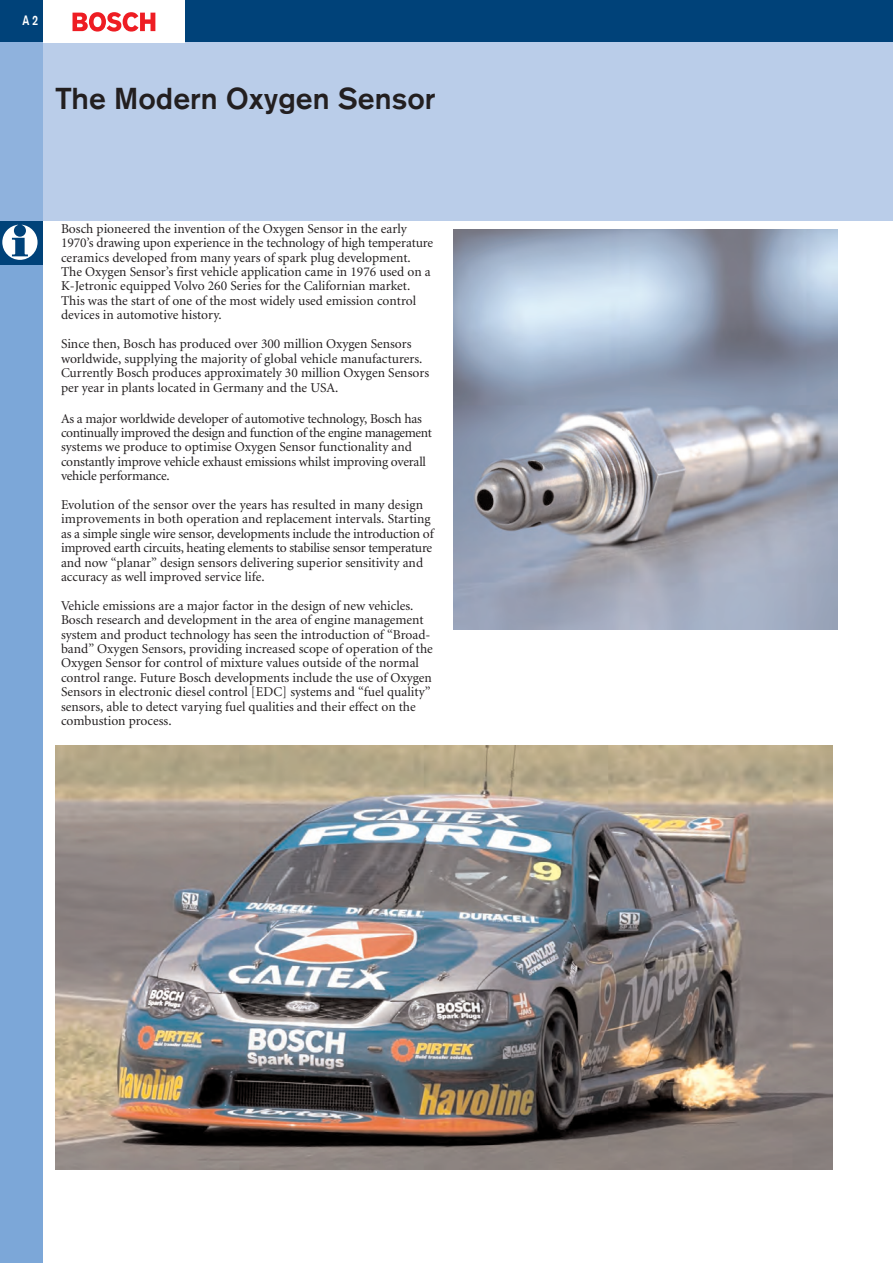
<style>
.page{position:relative;width:893px;height:1263px;background:#fff}
.page>*{position:absolute;margin:0;border:0;box-sizing:border-box;transform-origin:0 0}
.t1{font:500 30px "Akzidenz Grotesk BQ";color:#231f20}
.t2{font:13.5px/14.4px "Minion";color:#231f20}
.t3{font:500 13.5px "Akzidenz Grotesk BQ";color:#fff;scale:.8 1}
</style>
<div class="page">
<div style="left:0;top:0;width:893px;height:43px;background:#004279"></div>
<div style="left:43px;top:43px;width:850px;height:178px;background:#bacde9"></div>
<div style="left:43px;top:0;width:142px;height:43px;background:#fff"></div>
<svg style="left:73px;top:12px;width:82px;height:20px"></svg>
<div style="left:0;top:43px;width:43px;height:178px;background:#8fb2dd"></div>
<div style="left:0;top:221px;width:43px;height:1042px;background:#7ca7d8"></div>
<div style="left:0;top:221px;width:43px;height:43px;background:#004279"></div>
<svg style="left:2px;top:224px;width:36px;height:36px"></svg>
<img style="left:454px;top:230px;width:384px;height:399px">
<img style="left:55px;top:746px;width:778px;height:423px">
<p class="t3" style="left:22px;top:13px;width:21px">A 2</p>
<h1 class="t1" style="left:55px;top:82px;width:382px">The Modern Oxygen Sensor</h1>
<p class="t2" style="left:61px;top:222px;width:374px">Bosch pioneered the invention of the Oxygen Sensor in the early 1970’s drawing upon experience in the technology of high temperature ceramics developed from many years of spark plug development.<br>The Oxygen Sensor’s first vehicle application came in 1976 used on a K-Jetronic equipped Volvo 260 Series for the Californian market.<br>This was the start of one of the most widely used emission control devices in automotive history.</p>
<p class="t2" style="left:61px;top:338px;width:370px">Since then, Bosch has produced over 300 million Oxygen Sensors worldwide, supplying the majority of global vehicle manufacturers.<br>Currently Bosch produces approximately 30 million Oxygen Sensors per year in plants located in Germany and the USA.</p>
<p class="t2" style="left:61px;top:412px;width:372px">As a major worldwide developer of automotive technology, Bosch has continually improved the design and function of the engine management systems we produce to optimise Oxygen Sensor functionality and constantly improve vehicle exhaust emissions whilst improving overall vehicle performance.</p>
<p class="t2" style="left:61px;top:499px;width:374px">Evolution of the sensor over the years has resulted in many design improvements in both operation and replacement intervals. Starting as a simple single wire sensor, developments include the introduction of improved earth circuits, heating elements to stabilise sensor temperature and now “planar” design sensors delivering superior sensitivity and accuracy as well improved service life.</p>
<p class="t2" style="left:61px;top:599px;width:373px">Vehicle emissions are a major factor in the design of new vehicles.<br>Bosch research and development in the area of engine management system and product technology has seen the introduction of “Broad&shy;band” Oxygen Sensors, providing increased scope of operation of the Oxygen Sensor for control of mixture values outside of the normal control range. Future Bosch developments include the use of Oxygen Sensors in electronic diesel control [EDC] systems and “fuel quality” sensors, able to detect varying fuel qualities and their effect on the combustion process.</p>
</div>
